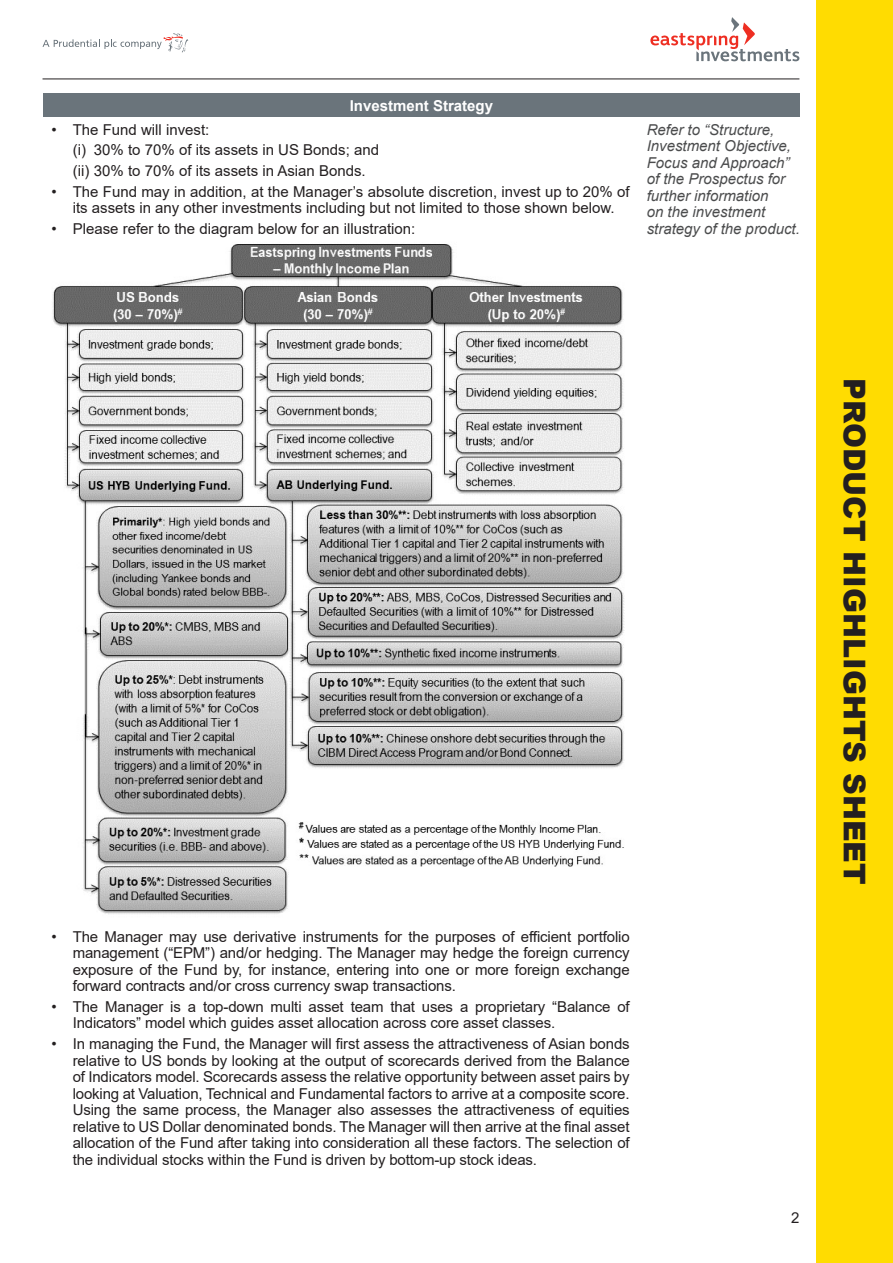
<style>
.page{position:relative;width:893px;height:1263px;background:#fff}
.page>*{position:absolute;margin:0;border:0;box-sizing:border-box;transform-origin:0 0}
.t1{font:900 30px "Arial";color:#231f20}
._00_Indent{font:15px/16.5px "Arial";color:#231f20;text-align:justify}
.t2{font:italic 15px/16.5px "Arial";color:#4b4c4d}
.t3{font:700 15px "Arial";color:#fff}
</style>
<div class="page">
<div style="left:816px;top:0;width:77px;height:1263px;background:#ffdc01"></div>
<hr style="left:43px;top:79px;width:756px;height:1px;background:#231f20">
<svg style="left:650px;top:17px;width:149px;height:44px"></svg>
<svg style="left:43px;top:33px;width:145px;height:20px"></svg>
<div style="left:43px;top:94px;width:757px;height:23px;background:#6a747b"></div>
<img style="left:52px;top:244px;width:573px;height:670px">
<p class="t3" style="left:350px;top:95px;width:145px">Investment Strategy</p>
<p class="_00_Indent" style="left:51px;top:121px;width:159px">• The Fund will invest:</p>
<p class="_00_Indent" style="left:73px;top:142px;width:308px">(i) 30% to 70% of its assets in US Bonds; and</p>
<p class="_00_Indent" style="left:73px;top:162px;width:295px">(ii) 30% to 70% of its assets in Asian Bonds.</p>
<p class="_00_Indent" style="left:51px;top:183px;width:580px;text-align:center">• The Fund may in addition, at the Manager’s absolute discretion, invest up to 20% of its assets in any other investments including but not limited to those shown below.</p>
<p class="_00_Indent" style="left:51px;top:220px;width:365px">• Please refer to the diagram below for an illustration:</p>
<p class="t2" style="left:647px;top:121px;width:155px">Refer to “Structure,<br>Investment Objective,<br>Focus and Approach” of the Prospectus for further information<br>on the investment strategy of the product.</p>
<p class="_00_Indent" style="left:73px;top:928px;width:558px;text-indent:-21px">• The Manager may use derivative instruments for the purposes of efficient portfolio management (“EPM”) and/or hedging. The Manager may hedge the foreign currency exposure of the Fund by, for instance, entering into one or more foreign exchange forward contracts and/or cross currency swap transactions.</p>
<p class="_00_Indent" style="left:73px;top:998px;width:558px;text-indent:-21px">• The Manager is a top-down multi asset team that uses a proprietary “Balance of<br>Indicators” model which guides asset allocation across core asset classes.</p>
<p class="_00_Indent" style="left:73px;top:1035px;width:558px;text-indent:-21px">• In managing the Fund, the Manager will first assess the attractiveness of Asian bonds relative to US bonds by looking at the output of scorecards derived from the Balance of Indicators model. Scorecards assess the relative opportunity between asset pairs by looking at Valuation, Technical and Fundamental factors to arrive at a composite score.<br>Using the same process, the Manager also assesses the attractiveness of equities relative to US Dollar denominated bonds. The Manager will then arrive at the final asset allocation of the Fund after taking into consideration all these factors. The selection of the individual stocks within the Fund is driven by bottom-up stock ideas.</p>
<h1 class="t1" style="left:876px;top:378px;width:508px;rotate:90deg">PRODUCT HIGHLIGHTS SHEET</h1>
<p class="_00_Indent" style="left:791px;top:1209px;width:10px">2</p>
</div>
